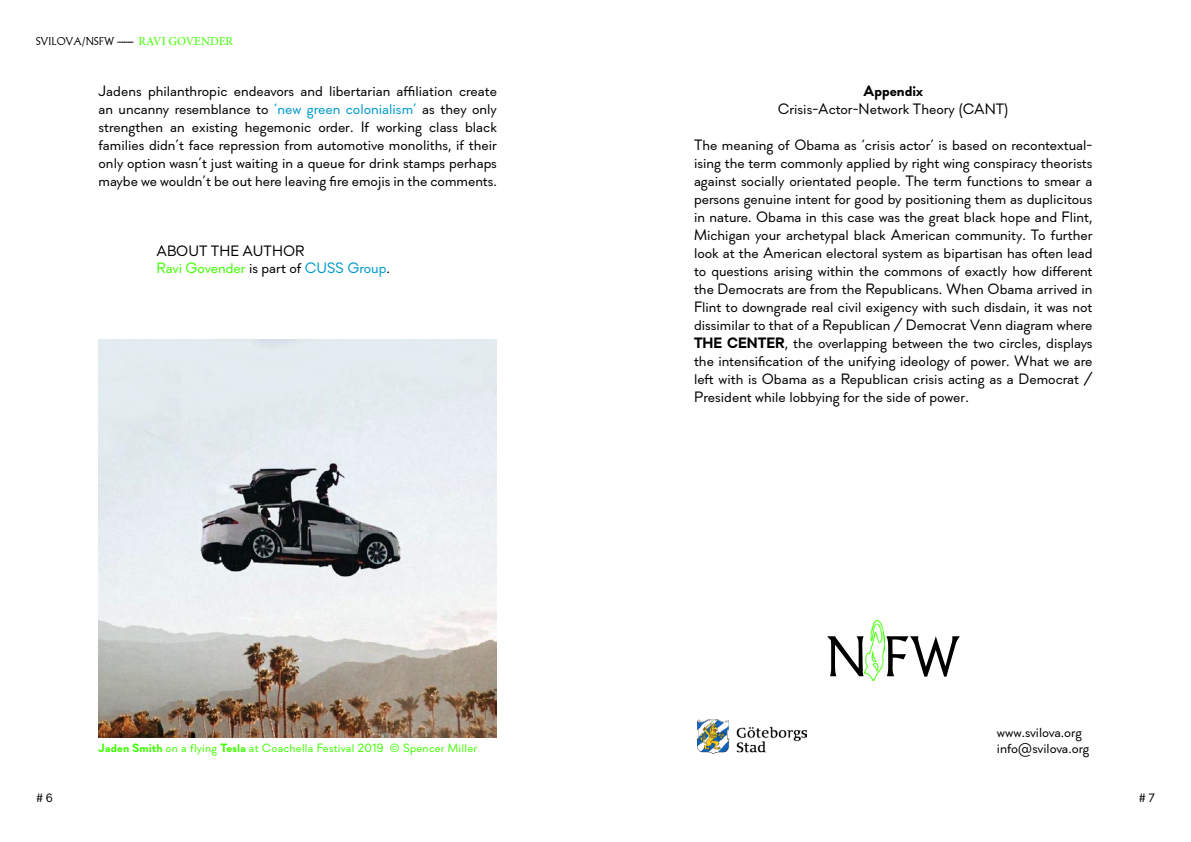
<style>
.page{position:relative;width:1191px;height:842px;background:#fff}
.page>*{position:absolute;margin:0;border:0;box-sizing:border-box;transform-origin:0 0}
.t1{font:60px "M Albertus";color:#000}
.t2{font:15px/18px "Soin Sans Pro";color:#000;text-align:justify}
.t3{font:700 15px "Soin Sans Pro";color:#000}
.t4{font:14px/16.8px "Soin Sans Pro";color:#000}
.t5{font:12px "Soin Sans Pro";letter-spacing:.02em;color:#3fff00}
.t6{font:12px "M Albertus";color:#000}
.t7{font:12px "Soin Sans Pro";color:#000}
.s1{font-family:"Minion Pro";color:#3fff00}
.s2{color:#0099cb}
.s3{color:#3fff00}
.s4{font-weight:700}
</style>
<div class="page">
<img style="left:697px;top:719px;width:109px;height:35px">
<img style="left:864px;top:621px;width:20px;height:59px">
<img style="left:98px;top:339px;width:399px;height:399px">
<p class="t6" style="left:36px;top:34px;width:198px">SVILOVA/NSFW ------- <span class="s1">RAVI GOVENDER</span></p>
<p class="t2" style="left:98px;top:83px;width:400px">Jadens philanthropic endeavors and libertarian affiliation create an uncanny resemblance to <span class="s2">‘new green colonialism’</span> as they only strengthen an existing hegemonic order. If working class black families didn’t face repression from automotive monoliths, if their only option wasn’t just waiting in a queue for drink stamps perhaps maybe we wouldn’t be out here leaving fire emojis in the comments.</p>
<p class="t2" style="left:156px;top:243px;width:235px;line-height:16.8px">ABOUT THE AUTHOR<br><span class="s3">Ravi Govender</span> is part of <span class="s2">CUSS Group</span>.</p>
<p class="t5" style="left:98px;top:741px;width:380px"><span class="s4">Jaden Smith</span> on a flying <span class="s4">Tesla</span> at Coachella Festival 2019 © Spencer Miller</p>
<p class="t3" style="left:863px;top:82px;width:61px">Appendix</p>
<p class="t2" style="left:777px;top:101px;width:232px">Crisis-Actor-Network Theory (CANT)</p>
<p class="t2" style="left:694px;top:137px;width:400px">The meaning of Obama as ‘crisis actor’ is based on recontextual&shy;ising the term commonly applied by right wing conspiracy theorists against socially orientated people. The term functions to smear a persons genuine intent for good by positioning them as duplicitous in nature. Obama in this case was the great black hope and Flint, Michigan your archetypal black American community. To further look at the American electoral system as bipartisan has often lead to questions arising within the commons of exactly how different the Democrats are from the Republicans. When Obama arrived in Flint to downgrade real civil exigency with such disdain, it was not dissimilar to that of a Republican / Democrat Venn diagram where <span class="s4">THE CENTER</span>, the overlapping between the two circles, displays the intensification of the unifying ideology of power. What we are left with is Obama as a Republican crisis acting as a Democrat / President while lobbying for the side of power.</p>
<h1 class="t1" style="left:826px;top:623px;width:136px">N FW</h1>
<p class="t4" style="left:996px;top:724px;width:94px">www.svilova.org info@svilova.org</p>
<p class="t7" style="left:36px;top:791px;width:18px"># 6</p>
<p class="t7" style="left:1138px;top:791px;width:18px"># 7</p>
</div>
